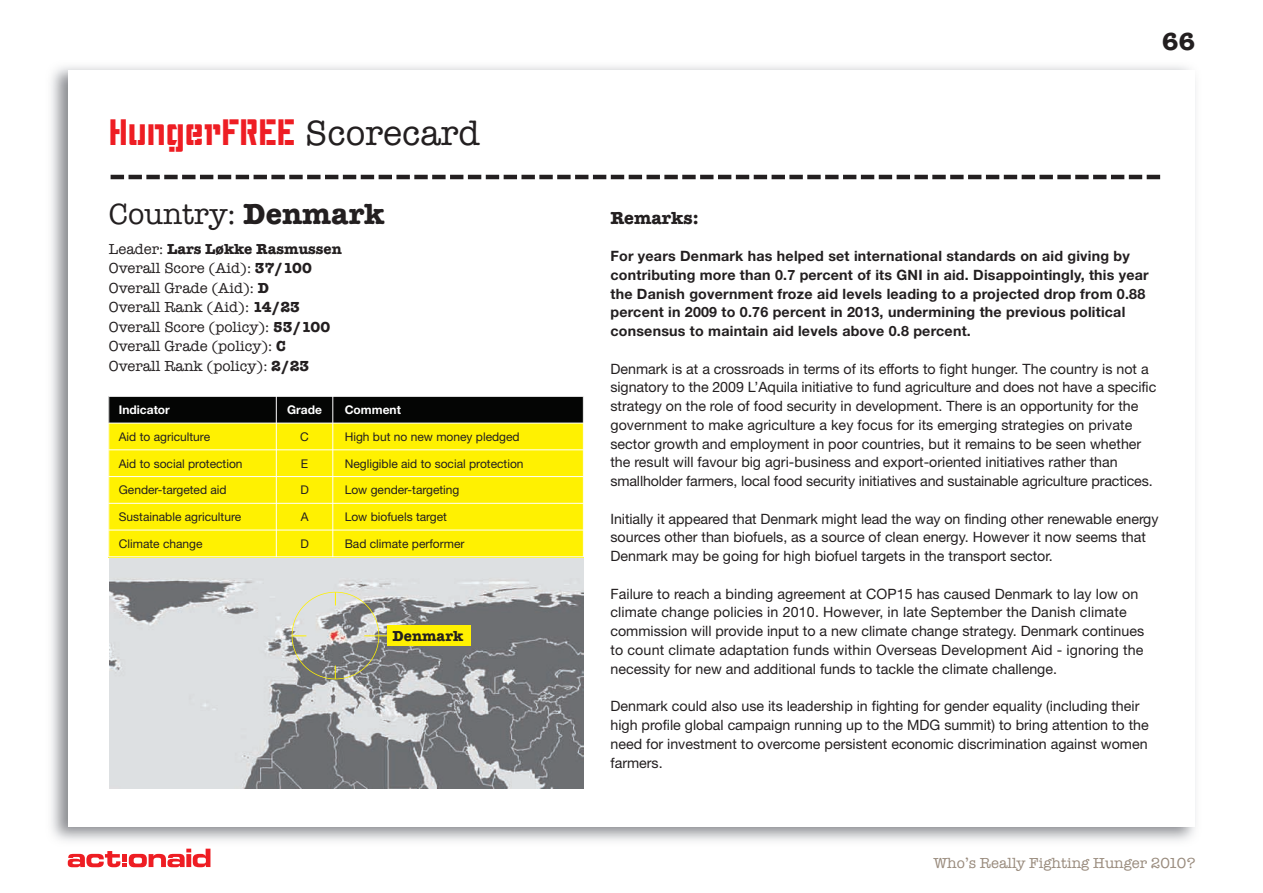
<style>
.page{position:relative;width:1263px;height:893px;background:#fff}
.page>*{position:absolute;margin:0;border:0;box-sizing:border-box;transform-origin:0 0}
.t1{font:36px "Water Tower";color:#ee1d23}
.t2{font:30px "American Typewriter";color:#231f20}
.t3{font:700 25.5px "American Typewriter";color:#231f20}
.t4{font:700 18px "American Typewriter";color:#231f20}
.t5{font:15px/19.5px "American Typewriter";color:#231f20}
.t6{font:15px "American Typewriter";color:#998b7d}
.t7{font:700 15px "American Typewriter";color:#231f20}
.t8{font:14.25px/18.8px "Helvetica Neue";color:#231f20}
.t9{font:700 14.25px/18.8px "Helvetica Neue";letter-spacing:.015em;color:#231f20}
.t10{font:12px "Helvetica Neue";color:#231f20}
.t11{font:700 12px "Helvetica Neue";color:#fff}
.s1{font-family:"American Typewriter";color:#231f20}
.s2{font-weight:700}
</style>
<div class="page">
<svg style="left:68px;top:849px;width:142px;height:18px"></svg>
<svg style="left:124px;top:175px;width:1023px;height:4px"></svg>
<hr style="left:111px;top:175px;width:13px;height:4px;background:#231f20">
<hr style="left:1147px;top:175px;width:13px;height:4px;background:#231f20">
<img style="left:109px;top:557px;width:474px;height:231px">
<div style="left:108px;top:396px;width:168px;height:27px;background:#040504"></div>
<div style="left:276px;top:396px;width:57px;height:27px;background:#040504"></div>
<div style="left:333px;top:396px;width:251px;height:27px;background:#040504"></div>
<div style="left:108px;top:423px;width:168px;height:27px;background:#fff101"></div>
<div style="left:276px;top:423px;width:57px;height:27px;background:#fff101"></div>
<div style="left:333px;top:423px;width:251px;height:27px;background:#fff101"></div>
<div style="left:108px;top:450px;width:168px;height:27px;background:#fff101"></div>
<div style="left:276px;top:450px;width:57px;height:27px;background:#fff101"></div>
<div style="left:333px;top:450px;width:251px;height:27px;background:#fff101"></div>
<div style="left:108px;top:477px;width:168px;height:26px;background:#fff101"></div>
<div style="left:276px;top:477px;width:57px;height:26px;background:#fff101"></div>
<div style="left:333px;top:477px;width:251px;height:26px;background:#fff101"></div>
<div style="left:108px;top:503px;width:168px;height:27px;background:#fff101"></div>
<div style="left:276px;top:503px;width:57px;height:27px;background:#fff101"></div>
<div style="left:333px;top:503px;width:251px;height:27px;background:#fff101"></div>
<div style="left:108px;top:530px;width:168px;height:27px;background:#fff101"></div>
<div style="left:276px;top:530px;width:57px;height:27px;background:#fff101"></div>
<div style="left:333px;top:530px;width:251px;height:27px;background:#fff101"></div>
<hr style="left:108px;top:396px;width:1px;height:161px;background:#fff">
<hr style="left:276px;top:396px;width:1px;height:161px;background:#fff">
<hr style="left:332px;top:396px;width:1px;height:161px;background:#fff">
<hr style="left:583px;top:396px;width:1px;height:161px;background:#fff">
<hr style="left:108px;top:396px;width:476px;height:1px;background:#fff">
<hr style="left:108px;top:423px;width:476px;height:1px;background:#fff">
<hr style="left:108px;top:449px;width:476px;height:1px;background:#fff">
<hr style="left:108px;top:476px;width:476px;height:1px;background:#fff">
<hr style="left:108px;top:503px;width:476px;height:1px;background:#fff">
<hr style="left:108px;top:530px;width:476px;height:1px;background:#fff">
<hr style="left:108px;top:556px;width:476px;height:1px;background:#fff">
<div style="left:292px;top:592px;width:87px;height:87px;border:2px solid #fff101;border-radius:50%"></div>
<svg style="left:292px;top:635px;width:14px;height:1px"></svg>
<svg style="left:364px;top:635px;width:24px;height:1px"></svg>
<svg style="left:335px;top:592px;width:1px;height:13px"></svg>
<svg style="left:335px;top:666px;width:1px;height:13px"></svg>
<div style="left:388px;top:625px;width:83px;height:21px;background:#fff101"></div>
<h1 class="t1" style="left:109px;top:109px;width:373px">HungerFREE <span class="s1">Scorecard</span></h1>
<h2 class="t2" style="left:109px;top:196px;width:277px">Country: <span class="s2">Denmark</span></h2>
<p class="t5" style="left:109px;top:239px;width:234px">Leader: <span class="s2">Lars Løkke Rasmussen<br></span>Overall Score (Aid): <span class="s2">37/100<br></span>Overall Grade (Aid): <span class="s2">D<br></span>Overall Rank (Aid): <span class="s2">14/23<br></span>Overall Score (policy): <span class="s2">53/100<br></span>Overall Grade (policy): <span class="s2">C<br></span>Overall Rank (policy): <span class="s2">2/23</span></p>
<p class="t11" style="left:119px;top:403px;width:53px">Indicator</p>
<p class="t11" style="left:287px;top:403px;width:36px">Grade</p>
<p class="t11" style="left:345px;top:403px;width:58px">Comment</p>
<p class="t10" style="left:119px;top:429px;width:93px">Aid to agriculture</p>
<p class="t10" style="left:300px;top:429px;width:10px">C</p>
<p class="t10" style="left:345px;top:429px;width:176px">High but no new money pledged</p>
<p class="t10" style="left:119px;top:456px;width:125px">Aid to social protection</p>
<p class="t10" style="left:301px;top:456px;width:9px">E</p>
<p class="t10" style="left:345px;top:456px;width:180px">Negligible aid to social protection</p>
<p class="t10" style="left:119px;top:483px;width:109px">Gender-targeted aid</p>
<p class="t10" style="left:300px;top:483px;width:10px">D</p>
<p class="t10" style="left:345px;top:483px;width:116px">Low gender-targeting</p>
<p class="t10" style="left:119px;top:510px;width:124px">Sustainable agriculture</p>
<p class="t10" style="left:301px;top:510px;width:9px">A</p>
<p class="t10" style="left:345px;top:510px;width:104px">Low biofuels target</p>
<p class="t10" style="left:119px;top:536px;width:85px">Climate change</p>
<p class="t10" style="left:300px;top:536px;width:10px">D</p>
<p class="t10" style="left:345px;top:536px;width:121px">Bad climate performer</p>
<p class="t7" style="left:393px;top:627px;width:72px">Denmark</p>
<h3 class="t3" style="left:1162px;top:26px;width:35px">66</h3>
<p class="t4" style="left:610px;top:207px;width:90px">Remarks:</p>
<p class="t9" style="left:610px;top:246px;width:540px">For years Denmark has helped set international standards on aid giving by contributing more than 0.7 percent of its GNI in aid. Disappointingly, this year the Danish government froze aid levels leading to a projected drop from 0.88 percent in 2009 to 0.76 percent in 2013, undermining the previous political consensus to maintain aid levels above 0.8 percent.</p>
<p class="t8" style="left:610px;top:359px;width:547px">Denmark is at a crossroads in terms of its efforts to fight hunger. The country is not a signatory to the 2009 L’Aquila initiative to fund agriculture and does not have a specific strategy on the role of food security in development. There is an opportunity for the government to make agriculture a key focus for its emerging strategies on private sector growth and employment in poor countries, but it remains to be seen whether the result will favour big agri-business and export-oriented initiatives rather than smallholder farmers, local food security initiatives and sustainable agriculture practices.</p>
<p class="t8" style="left:610px;top:509px;width:550px">Initially it appeared that Denmark might lead the way on finding other renewable energy sources other than biofuels, as a source of clean energy. However it now seems that<br>Denmark may be going for high biofuel targets in the transport sector.</p>
<p class="t8" style="left:610px;top:584px;width:535px">Failure to reach a binding agreement at COP15 has caused Denmark to lay low on climate change policies in 2010. However, in late September the Danish climate commission will provide input to a new climate change strategy. Denmark continues to count climate adaptation funds within Overseas Development Aid - ignoring the necessity for new and additional funds to tackle the climate challenge.</p>
<p class="t8" style="left:610px;top:697px;width:540px">Denmark could also use its leadership in fighting for gender equality (including their high profile global campaign running up to the MDG summit) to bring attention to the need for investment to overcome persistent economic discrimination against women farmers.</p>
<p class="t6" style="left:933px;top:854px;width:264px">Who’s Really Fighting Hunger 2010?</p>
</div>
